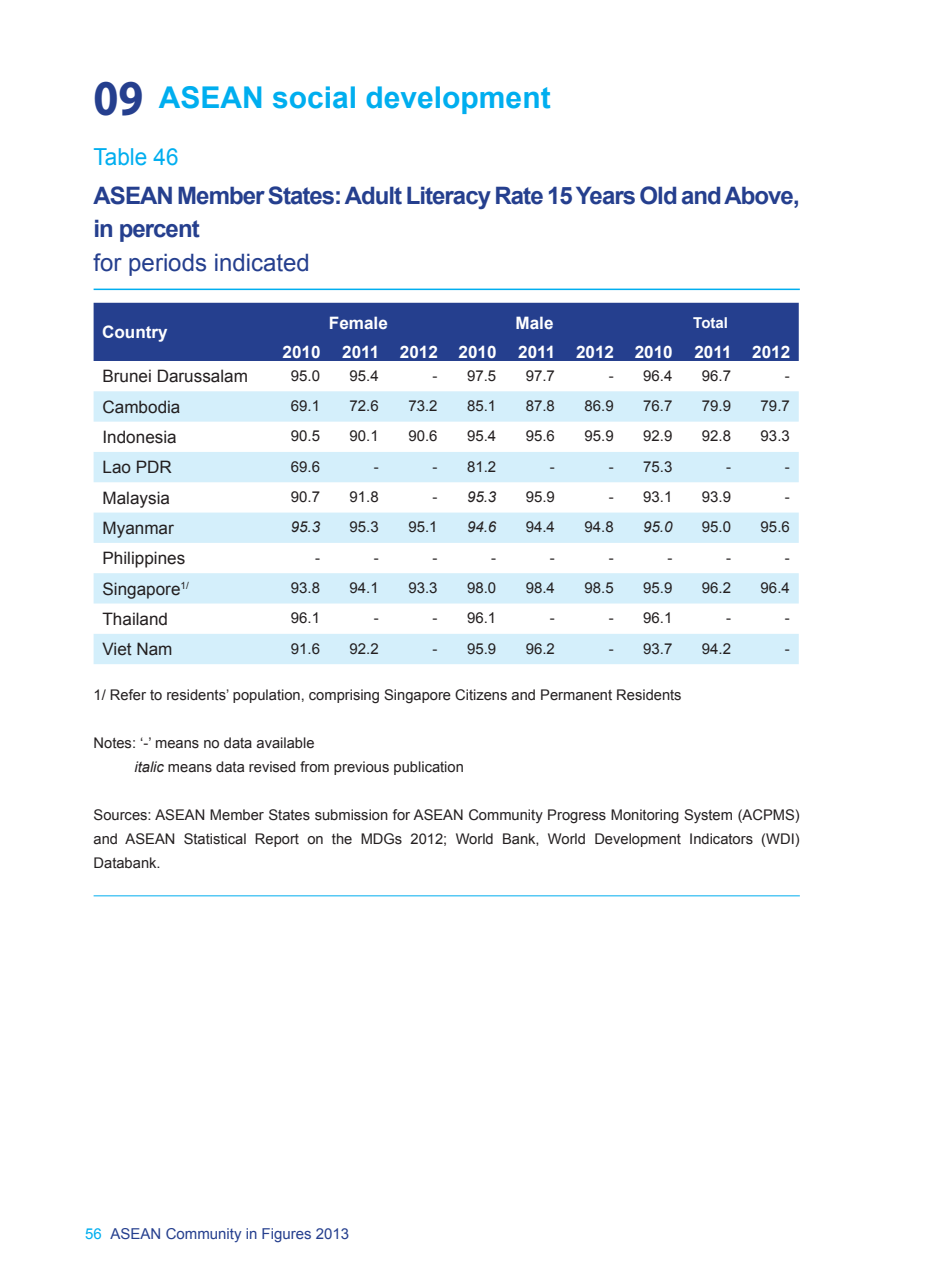
<style>
.page{position:relative;width:936px;height:1276px;background:#fff}
.page>*{position:absolute;margin:0;border:0;box-sizing:border-box;transform-origin:0 0}
.t1{font:700 30px "Arial";color:#00aeef}
.t2{font:700 24px/33px "Arial";letter-spacing:-.04em;color:#253f8e}
.t3{font:24px "Arial";color:#253f8e}
.t4{font:23.4px "Arial";color:#00aeef;scale:.96 1}
.t5{font:17.1px "Arial";color:#231f20}
.t6{font:700 17.1px "Arial";color:#fff}
.t7{font:15px "Arial";color:#231f20}
.t8{font:15px "Arial";color:#253f8e}
.t9{font:italic 15px "Arial";color:#231f20}
.t10{font:700 15px "Arial";color:#fff}
.t11{font:14.7px/24px "Arial";color:#231f20}
.s1{font-family:"Myriad";font-size:50.4px;color:#253f8e}
.s2{font-style:normal}
.s3{font-style:italic}
.s4{color:#00aeef}
</style>
<div class="page">
<div style="left:94px;top:303px;width:704px;height:58px;background:#253f8e"></div>
<svg style="left:94px;top:391px;width:704px;height:212px;fill:#d4effb"></svg>
<div style="left:94px;top:634px;width:704px;height:30px;background:#d4effb"></div>
<hr style="left:94px;top:895px;width:705px;height:1px;background:#00aeef">
<hr style="left:94px;top:288px;width:705px;height:2px;background:#00aeef">
<h1 class="t1" style="left:94px;top:77px;width:458px"><span class="s1">09</span> ASEAN social development</h1>
<h3 class="t4" style="left:94px;top:142px;width:90px">Table 46</h3>
<h2 class="t2" style="left:94px;top:180px;width:707px">ASEAN Member States: Adult Literacy Rate 15 Years Old and Above, in percent</h2>
<h2 class="t3" style="left:94px;top:246px;width:218px">for periods indicated</h2>
<p class="t6" style="left:102px;top:321px;width:67px">Country</p>
<p class="t6" style="left:329px;top:311px;width:60px">Female</p>
<p class="t6" style="left:515px;top:311px;width:40px">Male</p>
<p class="t10" style="left:693px;top:313px;width:36px">Total</p>
<p class="t6" style="left:282px;top:341px;width:40px">2010</p>
<p class="t6" style="left:342px;top:341px;width:156px">2011 2012 2010</p>
<p class="t6" style="left:518px;top:341px;width:156px">2011 2012 2010</p>
<p class="t6" style="left:694px;top:341px;width:97px">2011 2012</p>
<p class="t5" style="left:102px;top:365px;width:147px">Brunei Darussalam</p>
<p class="t7" style="left:291px;top:366px;width:31px">95.0</p>
<p class="t7" style="left:349px;top:366px;width:31px">95.4</p>
<p class="t7" style="left:432px;top:366px;width:65px">- 97.5</p>
<p class="t7" style="left:525px;top:366px;width:31px">97.7</p>
<p class="t7" style="left:608px;top:366px;width:65px">- 96.4</p>
<p class="t7" style="left:702px;top:366px;width:31px">96.7</p>
<p class="t7" style="left:784px;top:366px;width:6px">-</p>
<p class="t5" style="left:102px;top:395px;width:79px">Cambodia</p>
<p class="t7" style="left:291px;top:396px;width:31px">69.1</p>
<p class="t7" style="left:349px;top:396px;width:31px">72.6</p>
<p class="t7" style="left:408px;top:396px;width:31px">73.2</p>
<p class="t7" style="left:467px;top:396px;width:31px">85.1</p>
<p class="t7" style="left:525px;top:396px;width:31px">87.8</p>
<p class="t7" style="left:584px;top:396px;width:31px">86.9</p>
<p class="t7" style="left:643px;top:396px;width:31px">76.7</p>
<p class="t7" style="left:702px;top:396px;width:31px">79.9</p>
<p class="t7" style="left:760px;top:396px;width:31px">79.7</p>
<p class="t5" style="left:102px;top:426px;width:76px">Indonesia</p>
<p class="t7" style="left:291px;top:426px;width:31px">90.5</p>
<p class="t7" style="left:349px;top:426px;width:31px">90.1</p>
<p class="t7" style="left:408px;top:426px;width:31px">90.6</p>
<p class="t7" style="left:467px;top:426px;width:31px">95.4</p>
<p class="t7" style="left:525px;top:426px;width:31px">95.6</p>
<p class="t7" style="left:584px;top:426px;width:31px">95.9</p>
<p class="t7" style="left:643px;top:426px;width:31px">92.9</p>
<p class="t7" style="left:702px;top:426px;width:31px">92.8</p>
<p class="t7" style="left:760px;top:426px;width:31px">93.3</p>
<p class="t5" style="left:102px;top:456px;width:71px">Lao PDR</p>
<p class="t7" style="left:291px;top:457px;width:31px">69.6</p>
<p class="t7" style="left:374px;top:457px;width:6px">-</p>
<p class="t7" style="left:432px;top:457px;width:65px">- 81.2</p>
<p class="t7" style="left:550px;top:457px;width:6px">-</p>
<p class="t7" style="left:608px;top:457px;width:65px">- 75.3</p>
<p class="t7" style="left:726px;top:457px;width:6px">-</p>
<p class="t7" style="left:784px;top:457px;width:6px">-</p>
<p class="t5" style="left:102px;top:486px;width:69px">Malaysia</p>
<p class="t7" style="left:291px;top:487px;width:31px">90.7</p>
<p class="t7" style="left:349px;top:487px;width:31px">91.8</p>
<p class="t9" style="left:432px;top:487px;width:65px"><span class="s2">-</span> 95.3</p>
<p class="t7" style="left:525px;top:487px;width:31px">95.9</p>
<p class="t7" style="left:608px;top:487px;width:65px">- 93.1</p>
<p class="t7" style="left:702px;top:487px;width:31px">93.9</p>
<p class="t7" style="left:784px;top:487px;width:6px">-</p>
<p class="t5" style="left:102px;top:517px;width:73px">Myanmar</p>
<p class="t9" style="left:291px;top:517px;width:31px">95.3</p>
<p class="t7" style="left:349px;top:517px;width:31px">95.3</p>
<p class="t7" style="left:408px;top:517px;width:31px">95.1</p>
<p class="t9" style="left:467px;top:517px;width:31px">94.6</p>
<p class="t7" style="left:525px;top:517px;width:31px">94.4</p>
<p class="t7" style="left:584px;top:517px;width:31px">94.8</p>
<p class="t9" style="left:643px;top:517px;width:31px">95.0</p>
<p class="t7" style="left:702px;top:517px;width:31px">95.0</p>
<p class="t7" style="left:760px;top:517px;width:31px">95.6</p>
<p class="t5" style="left:102px;top:547px;width:84px">Philippines</p>
<p class="t7" style="left:315px;top:547px;width:6px">-</p>
<p class="t7" style="left:374px;top:547px;width:6px">-</p>
<p class="t7" style="left:432px;top:547px;width:6px">-</p>
<p class="t7" style="left:491px;top:547px;width:6px">-</p>
<p class="t7" style="left:550px;top:547px;width:6px">-</p>
<p class="t7" style="left:608px;top:547px;width:6px">-</p>
<p class="t7" style="left:667px;top:547px;width:6px">-</p>
<p class="t7" style="left:726px;top:547px;width:6px">-</p>
<p class="t7" style="left:784px;top:547px;width:6px">-</p>
<p class="t5" style="left:102px;top:577px;width:88px">Singapore<sup>1/</sup></p>
<p class="t7" style="left:291px;top:578px;width:31px">93.8</p>
<p class="t7" style="left:349px;top:578px;width:31px">94.1</p>
<p class="t7" style="left:408px;top:578px;width:31px">93.3</p>
<p class="t7" style="left:467px;top:578px;width:31px">98.0</p>
<p class="t7" style="left:525px;top:578px;width:31px">98.4</p>
<p class="t7" style="left:584px;top:578px;width:31px">98.5</p>
<p class="t7" style="left:643px;top:578px;width:31px">95.9</p>
<p class="t7" style="left:702px;top:578px;width:31px">96.2</p>
<p class="t7" style="left:760px;top:578px;width:31px">96.4</p>
<p class="t5" style="left:102px;top:608px;width:67px">Thailand</p>
<p class="t7" style="left:291px;top:608px;width:31px">96.1</p>
<p class="t7" style="left:374px;top:608px;width:6px">-</p>
<p class="t7" style="left:432px;top:608px;width:65px">- 96.1</p>
<p class="t7" style="left:550px;top:608px;width:6px">-</p>
<p class="t7" style="left:608px;top:608px;width:65px">- 96.1</p>
<p class="t7" style="left:726px;top:608px;width:6px">-</p>
<p class="t7" style="left:784px;top:608px;width:6px">-</p>
<p class="t5" style="left:102px;top:638px;width:72px">Viet Nam</p>
<p class="t7" style="left:291px;top:638px;width:31px">91.6</p>
<p class="t7" style="left:349px;top:638px;width:31px">92.2</p>
<p class="t7" style="left:432px;top:638px;width:65px">- 95.9</p>
<p class="t7" style="left:525px;top:638px;width:31px">96.2</p>
<p class="t7" style="left:608px;top:638px;width:65px">- 93.7</p>
<p class="t7" style="left:702px;top:638px;width:31px">94.2</p>
<p class="t7" style="left:784px;top:638px;width:6px">-</p>
<p class="t11" style="left:94px;top:683px;width:589px">1/ Refer to residents’ population, comprising Singapore Citizens and Permanent Residents</p>
<p class="t11" style="left:134px;top:731px;width:331px;text-indent:-41px">Notes: ‘-’ means no data available<br><span class="s3">italic</span> means data revised from previous publication</p>
<p class="t11" style="left:94px;top:803px;width:707px;text-align:justify">Sources: ASEAN Member States submission for ASEAN Community Progress Monitoring System (ACPMS) and ASEAN Statistical Report on the MDGs 2012; World Bank, World Development Indicators (WDI)<br>Databank.</p>
<p class="t8" style="left:85px;top:1223px;width:265px"><span class="s4">56</span> ASEAN Community in Figures 2013</p>
</div>
